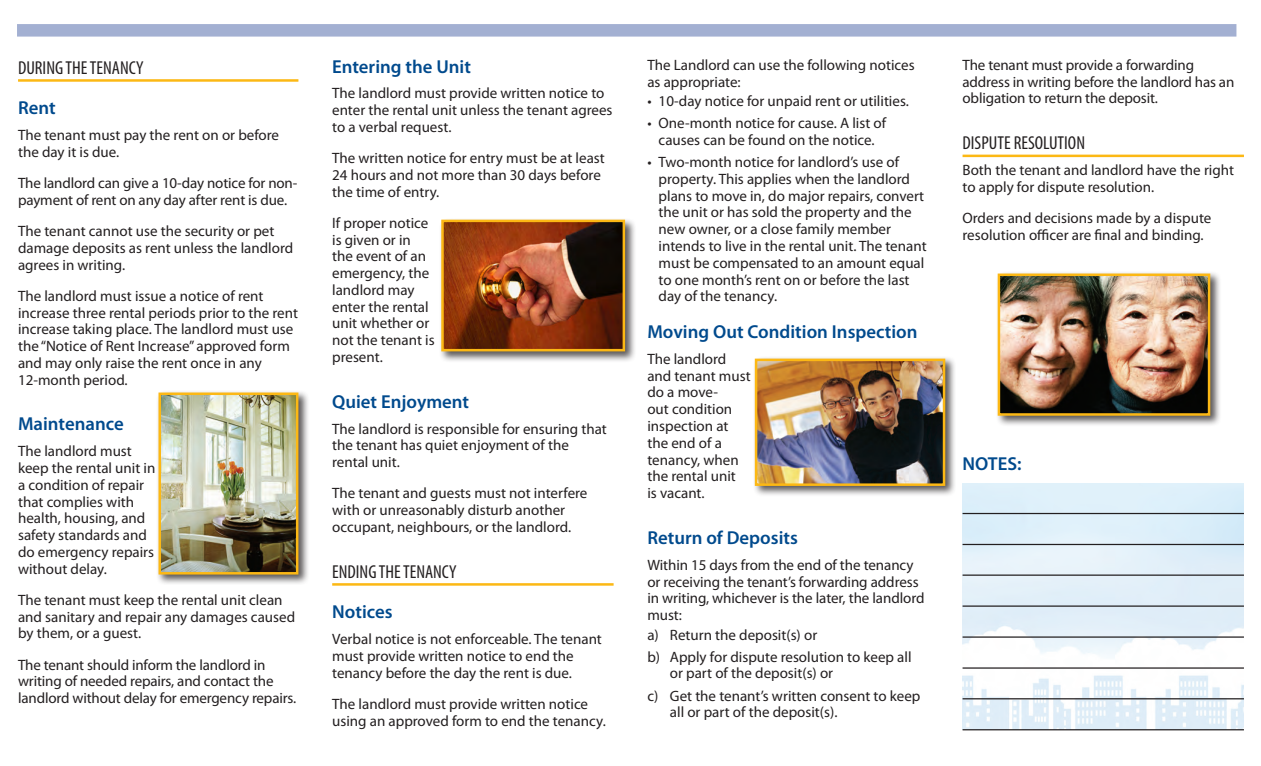
<style>
.page{position:relative;width:1261px;height:766px;background:#fff}
.page>*{position:absolute;margin:0;border:0;box-sizing:border-box;transform-origin:0 0}
.H2_sub{font:600 18.75px "Myriad Pro";color:#004a8d}
.H2e{font:condensed 18.75px "Myriad Pro";color:#231f20}
.bullet{font:15px/16.8px "Myriad Pro";color:#231f20}
.body_txt_nsb{font:15px/16.8px "Myriad Pro";letter-spacing:-.005em;color:#231f20}
.number_txt{font:15px/16.8px "Myriad Pro";color:#231f20}
</style>
<div class="page">
<hr style="left:18px;top:79px;width:280px;height:3px;background:#fcb814">
<hr style="left:332px;top:583px;width:281px;height:2px;background:#fcb814">
<hr style="left:962px;top:154px;width:281px;height:3px;background:#fcb814">
<div style="left:156px;top:390px;width:154px;height:195px;background:#231f20;opacity:.75"></div>
<img style="left:161px;top:395px;width:134px;height:176px">
<div style="left:158px;top:392px;width:140px;height:182px;border:2px solid #fcb814"></div>
<div style="left:439px;top:217px;width:197px;height:145px;background:#231f20;opacity:.75"></div>
<img style="left:444px;top:222px;width:178px;height:126px">
<div style="left:441px;top:219px;width:184px;height:132px;border:2px solid #fcb814"></div>
<div style="left:752px;top:356px;width:204px;height:141px;background:#231f20;opacity:.75"></div>
<img style="left:757px;top:361px;width:185px;height:121px">
<div style="left:754px;top:358px;width:191px;height:127px;border:2px solid #fcb814"></div>
<div style="left:995px;top:271px;width:226px;height:156px;background:#231f20;opacity:.75"></div>
<img style="left:1000px;top:276px;width:207px;height:136px">
<div style="left:997px;top:273px;width:213px;height:142px;border:2px solid #fcb814"></div>
<img style="left:962px;top:483px;width:281px;height:245px">
<div style="left:17px;top:24px;width:1219px;height:13px;background:#a3b0d2"></div>
<hr style="left:962px;top:512px;width:281px;height:2px;background:#231f20">
<hr style="left:962px;top:543px;width:281px;height:2px;background:#231f20">
<hr style="left:962px;top:574px;width:281px;height:1px;background:#231f20">
<hr style="left:962px;top:605px;width:281px;height:1px;background:#231f20">
<hr style="left:962px;top:636px;width:281px;height:1px;background:#231f20">
<hr style="left:962px;top:667px;width:281px;height:1px;background:#231f20">
<hr style="left:962px;top:698px;width:281px;height:1px;background:#231f20">
<hr style="left:962px;top:728px;width:281px;height:2px;background:#231f20">
<h2 class="H2e" style="left:18px;top:56px;width:127px">DURING THE TENANCY</h2>
<p class="H2_sub" style="left:18px;top:96px;width:39px">Rent</p>
<p class="bullet" style="left:18px;top:126px;width:262px">The tenant must pay the rent on or before the day it is due.</p>
<p class="bullet" style="left:18px;top:174px;width:281px">The landlord can give a 10-day notice for non&shy;payment of rent on any day after rent is due.</p>
<p class="bullet" style="left:18px;top:222px;width:277px">The tenant cannot use the security or pet damage deposits as rent unless the landlord agrees in writing.</p>
<p class="bullet" style="left:18px;top:287px;width:281px">The landlord must issue a notice of rent increase three rental periods prior to the rent increase taking place. The landlord must use the “Notice of Rent Increase” approved form and may only raise the rent once in any 12-month period.</p>
<p class="H2_sub" style="left:18px;top:412px;width:107px">Maintenance</p>
<p class="bullet" style="left:18px;top:442px;width:139px">The landlord must keep the rental unit in a condition of repair that complies with health, housing, and safety standards and do emergency repairs without delay.</p>
<p class="bullet" style="left:18px;top:591px;width:278px">The tenant must keep the rental unit clean and sanitary and repair any damages caused by them, or a guest.</p>
<p class="bullet" style="left:18px;top:655px;width:280px">The tenant should inform the landlord in writing of needed repairs, and contact the landlord without delay for emergency repairs.</p>
<p class="H2_sub" style="left:332px;top:54px;width:140px">Entering the Unit</p>
<p class="bullet" style="left:332px;top:85px;width:282px">The landlord must provide written notice to enter the rental unit unless the tenant agrees to a verbal request.</p>
<p class="bullet" style="left:332px;top:149px;width:274px">The written notice for entry must be at least<br>24 hours and not more than 30 days before the time of entry.</p>
<p class="bullet" style="left:332px;top:214px;width:104px">If proper notice is given or in the event of an emergency, the landlord may enter the rental unit whether or not the tenant is present.</p>
<p class="H2_sub" style="left:332px;top:389px;width:138px">Quiet Enjoyment</p>
<p class="bullet" style="left:332px;top:420px;width:276px">The landlord is responsible for ensuring that the tenant has quiet enjoyment of the rental unit.</p>
<p class="bullet" style="left:332px;top:484px;width:257px">The tenant and guests must not interfere with or unreasonably disturb another occupant, neighbours, or the landlord.</p>
<p class="H2e" style="left:332px;top:560px;width:126px">ENDING THE TENANCY</p>
<p class="H2_sub" style="left:332px;top:600px;width:62px">Notices</p>
<p class="bullet" style="left:332px;top:630px;width:271px">Verbal notice is not enforceable. The tenant must provide written notice to end the tenancy before the day the rent is due.</p>
<p class="body_txt_nsb" style="left:332px;top:695px;width:275px">The landlord must provide written notice using an approved form to end the tenancy.</p>
<p class="body_txt_nsb" style="left:647px;top:56px;width:269px">The Landlord can use the following notices as appropriate:</p>
<p class="bullet" style="left:647px;top:92px;width:263px">• 10-day notice for unpaid rent or utilities.</p>
<p class="bullet" style="left:647px;top:114px;width:240px;text-align:center">• One-month notice for cause. A list of causes can be found on the notice.</p>
<p class="bullet" style="left:658px;top:153px;width:269px;text-indent:-11px">• Two-month notice for landlord’s use of property. This applies when the landlord plans to move in, do major repairs, convert the unit or has sold the property and the new owner, or a close family member intends to live in the rental unit. The tenant must be compensated to an amount equal to one month’s rent on or before the last day of the tenancy.</p>
<p class="H2_sub" style="left:647px;top:320px;width:272px">Moving Out Condition Inspection</p>
<p class="bullet" style="left:647px;top:350px;width:105px">The landlord and tenant must do a move-<br>out condition inspection at the end of a tenancy, when the rental unit<br>is vacant.</p>
<p class="H2_sub" style="left:647px;top:525px;width:152px">Return of Deposits</p>
<p class="body_txt_nsb" style="left:647px;top:556px;width:278px">Within 15 days from the end of the tenancy or receiving the tenant’s forwarding address in writing, whichever is the later, the landlord must:</p>
<p class="number_txt" style="left:647px;top:625px;width:171px">a) Return the deposit(s) or</p>
<p class="number_txt" style="left:670px;top:647px;width:243px;text-indent:-22px">b) Apply for dispute resolution to keep all or part of the deposit(s) or</p>
<p class="number_txt" style="left:670px;top:686px;width:252px;text-indent:-22px">c) Get the tenant’s written consent to keep all or part of the deposit(s).</p>
<p class="bullet" style="left:962px;top:56px;width:273px">The tenant must provide a forwarding address in writing before the landlord has an obligation to return the deposit.</p>
<p class="H2e" style="left:962px;top:132px;width:124px">DISPUTE RESOLUTION</p>
<p class="bullet" style="left:962px;top:161px;width:273px">Both the tenant and landlord have the right to apply for dispute resolution.</p>
<p class="bullet" style="left:962px;top:209px;width:250px">Orders and decisions made by a dispute resolution officer are final and binding.</p>
<p class="H2_sub" style="left:962px;top:452px;width:61px">NOTES:</p>
</div>
